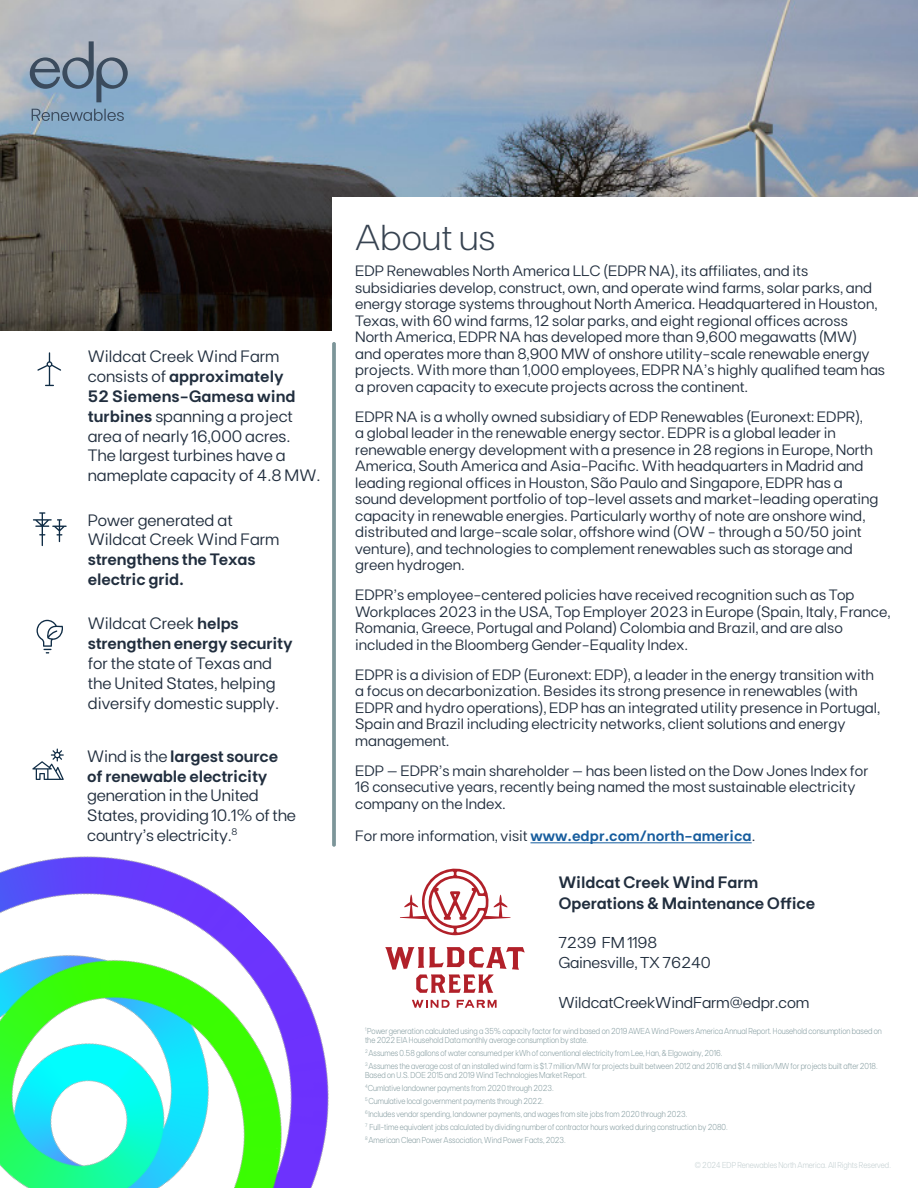
<style>
.page{position:relative;width:918px;height:1188px;background:#fff}
.page>*{position:absolute;margin:0;border:0;box-sizing:border-box;transform-origin:0 0}
.t1{font:300 36px "FT Base";color:#374351}
.t2{font:16.5px/19.8px "FT Base";color:#212e3e}
.t3{font:600 16.5px "FT Base";letter-spacing:-.01em;color:#212e3e}
.t4{font:15.75px "FT Base";letter-spacing:-.01em;color:#212e3e}
.t5{font:15px/16.5px "FT Base";color:#212e3e}
.t6{font:600 15px "FT Base";color:#175d9e}
.t7{font:300 8.7px/9px "FT Base";color:#7c9599;scale:.85 1}
.t8{font:300 8.7px "FT Base";color:#bdcacc;scale:.85 1}
.s1{font-weight:600}
.s2{font-weight:400;color:#212e3e}
</style>
<div class="page">
<img style="left:0;top:0;width:918px;height:331px">
<svg style="left:332px;top:342px;width:4px;height:505px;background:#839b9f"></svg>
<svg style="left:50px;top:749px;width:14px;height:6px"></svg>
<svg style="left:33px;top:512px;width:34px;height:34px"></svg>
<svg style="left:37px;top:620px;width:26px;height:33px"></svg>
<svg style="left:37px;top:352px;width:24px;height:34px"></svg>
<svg style="left:30px;top:41px;width:98px;height:80px;background:#869aaf"></svg>
<img style="left:0;top:755px;width:424px;height:433px">
<div style="left:332px;top:198px;width:586px;height:133px;background:#fff"></div>
<svg style="left:412px;top:1000px;width:38px;height:8px"></svg>
<svg style="left:457px;top:1000px;width:40px;height:8px"></svg>
<svg style="left:385px;top:947px;width:140px;height:46px"></svg>
<svg style="left:400px;top:868px;width:111px;height:68px"></svg>
<hr style="left:530px;top:842px;width:222px;height:1px;background:#175d9e">
<p class="t2" style="left:88px;top:347px;width:234px">Wildcat Creek Wind Farm consists of <span class="s1">approximately<br>52 Siemens-Gamesa wind turbines</span> spanning a project area of nearly 16,000 acres.<br>The largest turbines have a nameplate capacity of 4.8 MW.</p>
<p class="t2" style="left:88px;top:510px;width:193px">Power generated at<br>Wildcat Creek Wind Farm <span class="s1">strengthens the Texas electric grid.</span></p>
<p class="t2" style="left:88px;top:613px;width:206px">Wildcat Creek <span class="s1">helps strengthen energy security </span>for the state of Texas and the United States, helping diversify domestic supply.</p>
<p class="t2" style="left:87px;top:746px;width:210px">Wind is the <span class="s1">largest source of renewable electricity </span>generation in the United<br>States, providing 10.1% of the country’s electricity.<sup>8</sup></p>
<p class="t1" style="left:355px;top:216px;width:142px">About us</p>
<p class="t5" style="left:355px;top:263px;width:531px">EDP Renewables North America LLC (EDPR NA), its affiliates, and its subsidiaries develop, construct, own, and operate wind farms, solar parks, and energy storage systems throughout North America. Headquartered in Houston, Texas, with 60 wind farms, 12 solar parks, and eight regional offices across North America, EDPR NA has developed more than 9,600 megawatts (MW) and operates more than 8,900 MW of onshore utility-scale renewable energy projects. With more than 1,000 employees, EDPR NA’s highly qualified team has a proven capacity to execute projects across the continent.</p>
<p class="t5" style="left:355px;top:408px;width:525px">EDPR NA is a wholly owned subsidiary of EDP Renewables (Euronext: EDPR),<br>a global leader in the renewable energy sector. EDPR is a global leader in renewable energy development with a presence in 28 regions in Europe, North America, South America and Asia-Pacific. With headquarters in Madrid and leading regional offices in Houston, São Paulo and Singapore, EDPR has a sound development portfolio of top-level assets and market-leading operating capacity in renewable energies. Particularly worthy of note are onshore wind, distributed and large-scale solar, offshore wind (OW - through a 50/50 joint venture), and technologies to complement renewables such as storage and green hydrogen.</p>
<p class="t5" style="left:355px;top:587px;width:537px">EDPR’s employee-centered policies have received recognition such as Top Workplaces 2023 in the USA, Top Employer 2023 in Europe (Spain, Italy, France, Romania, Greece, Portugal and Poland) Colombia and Brazil, and are also included in the Bloomberg Gender-Equality Index.</p>
<p class="t5" style="left:355px;top:666px;width:526px">EDPR is a division of EDP (Euronext: EDP), a leader in the energy transition with a focus on decarbonization. Besides its strong presence in renewables (with EDPR and hydro operations), EDP has an integrated utility presence in Portugal, Spain and Brazil including electricity networks, client solutions and energy management.</p>
<p class="t5" style="left:355px;top:762px;width:515px">EDP – EDPR’s main shareholder – has been listed on the Dow Jones Index for<br>16 consecutive years, recently being named the most sustainable electricity company on the Index.</p>
<p class="t6" style="left:355px;top:827px;width:402px"><span class="s2">For more information, visit</span> www.edpr.com/north-america<span class="s2">.</span></p>
<p class="t3" style="left:558px;top:873px;width:201px">Wildcat Creek Wind Farm</p>
<p class="t3" style="left:558px;top:893px;width:258px">Operations &amp; Maintenance Office</p>
<p class="t4" style="left:558px;top:934px;width:100px">7239 FM 1198</p>
<p class="t4" style="left:558px;top:953px;width:154px">Gainesville, TX 76240</p>
<p class="t4" style="left:558px;top:994px;width:252px">WildcatCreekWindFarm@edpr.com</p>
<p class="t7" style="left:365px;top:1026px;width:610px"><sup>1</sup> Power generation calculated using a 35% capacity factor for wind based on 2019 AWEA Wind Powers America Annual Report. Household consumption based on the 2022 EIA Household Data monthly average consumption by state.</p>
<p class="t7" style="left:365px;top:1048px;width:422px"><sup>2</sup> Assumes 0.58 gallons of water consumed per kWh of conventional electricity from Lee, Han, &amp; Elgowainy, 2016.</p>
<p class="t7" style="left:365px;top:1061px;width:605px"><sup>3</sup> Assumes the average cost of an installed wind farm is $1.7 million/MW for projects built between 2012 and 2016 and $1.4 million/MW for projects built after 2018.<br>Based on U.S. DOE 2015 and 2019 Wind Technologies Market Report.</p>
<p class="t7" style="left:365px;top:1083px;width:224px"><sup>4</sup>Cumlative landowner payments from 2020 through 2023.</p>
<p class="t7" style="left:365px;top:1096px;width:212px"><sup>5</sup> Cumulative local government payments through 2022.</p>
<p class="t7" style="left:365px;top:1109px;width:381px"><sup>6</sup> Includes vendor spending, landowner payments, and wages from site jobs from 2020 through 2023.</p>
<p class="t7" style="left:365px;top:1122px;width:428px"><sup>7</sup> Full-time equivalent jobs calculated by dividing number of contractor hours worked during construction by 2080.</p>
<p class="t7" style="left:365px;top:1135px;width:238px"><sup>8</sup> American Clean Power Association, Wind Power Facts, 2023.</p>
<p class="t8" style="left:695px;top:1160px;width:232px">© 2024 EDP Renewables North America. All Rights Reserved.</p>
</div>
